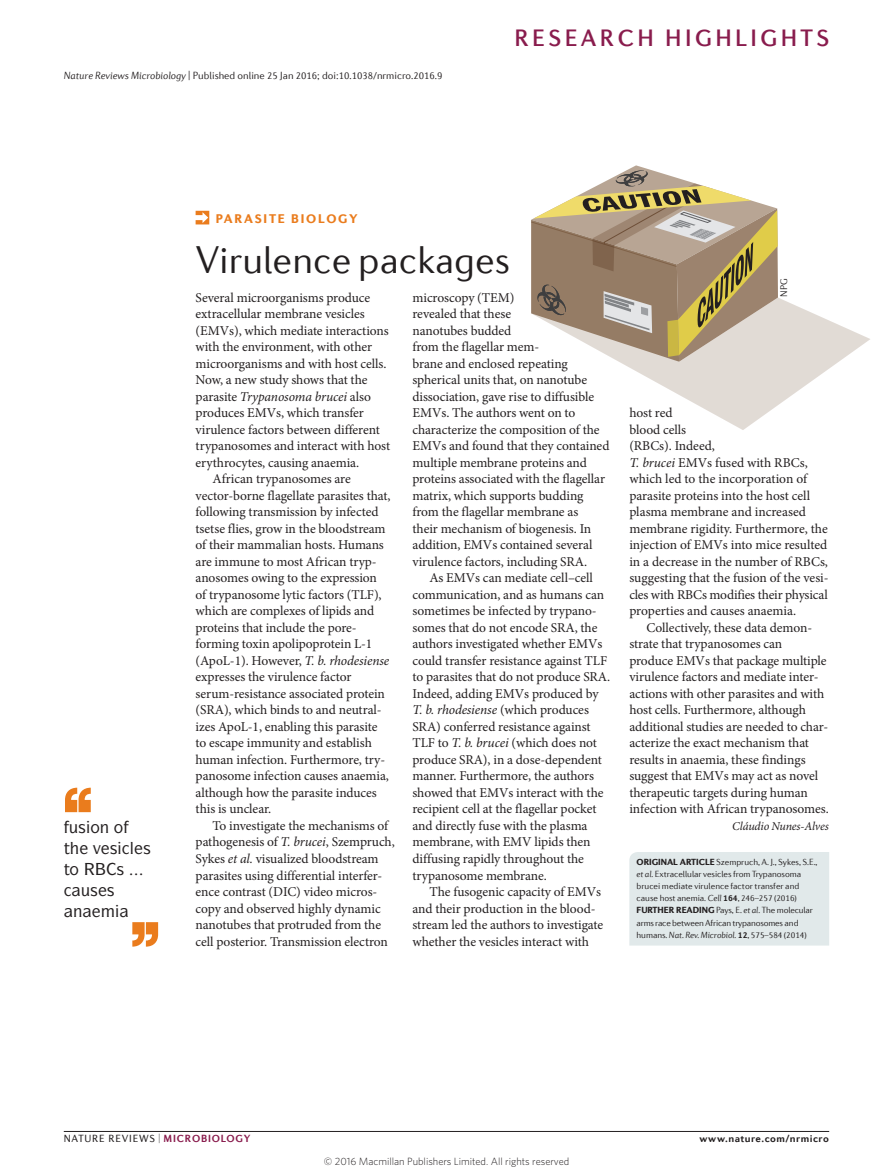
<style>
.page{position:relative;width:893px;height:1174px;background:#fff}
.page>*{position:absolute;margin:0;border:0;box-sizing:border-box;transform-origin:0 0}
.Title{font:300 39px "Diverda Sans Com";color:#231f20}
.t1{font:500 24px "Diverda Sans Com";letter-spacing:.14em;color:#891c4d}
.Pull_quote{font:500 16.5px/21px "ITC Symbol Std";color:#231f20}
.Body_text{font:13.5px/16.5px "Minion Pro";letter-spacing:-.005em;color:#231f20}
.Body_first{font:13.5px/16.5px "Minion Pro";letter-spacing:-.005em;color:#231f20}
.Strapline{font:900 12.75px "Diverda Sans Com";letter-spacing:.14em;color:#ea7c1d}
.Author{font:italic 12px "Minion Pro";letter-spacing:-.015em;color:#231f20}
.AOP_line{font:300 10.5px "Diverda Sans Com";color:#231f20}
.t2{font:300 10.5px "Whitney";color:#231f20}
.t3{font:10.5px "Diverda Sans Com";letter-spacing:.075em;color:#231f20}
.t4{font:700 10.5px "Diverda Sans Com";letter-spacing:.045em;color:#231f20}
.Credit_line{font:300 9.75px "Diverda Sans Com";color:#231f20}
.Info_box_text{font:300 9px/12px "Diverda Sans Com";letter-spacing:-.005em;color:#231f20}
.s1{font-style:italic}
.s2{font-weight:900}
.s3{font-weight:700}
.s4{font-weight:700;color:#891c4d}
</style>
<div class="page">
<hr style="left:64px;top:1131px;width:765px;height:1px;background:#231f20">
<svg style="left:620px;top:298px;width:250px;height:132px"></svg>
<svg style="left:531px;top:165px;width:247px;height:197px"></svg>
<svg style="left:65px;top:787px;width:26px;height:25px"></svg>
<svg style="left:196px;top:211px;width:13px;height:13px"></svg>
<div style="left:629px;top:852px;width:200px;height:93px;background:#e1e9ea"></div>
<svg style="left:132px;top:922px;width:26px;height:24px"></svg>
<p class="AOP_line" style="left:64px;top:69px;width:380px"><span class="s1">Nature Reviews Microbiology</span> | Published online 25 Jan 2016; doi:10.1038/nrmicro.2016.9</p>
<h2 class="t1" style="left:514px;top:24px;width:316px">RESEARCH HIGHLIGHTS</h2>
<p class="Pull_quote" style="left:69px;top:816px;width:56px">◆▲ □■ □</p>
<p class="Pull_quote" style="left:64px;top:837px;width:88px">▼ ❖▲ ●▲</p>
<p class="Pull_quote" style="left:73px;top:879px;width:43px;text-indent:8px">◆▲ ▲ ■</p>
<p class="Strapline" style="left:216px;top:211px;width:143px">PARASITE BIOLOGY</p>
<p class="Title" style="left:196px;top:238px;width:316px">Virulence packages</p>
<p class="Body_first" style="left:196px;top:289px;width:196px">Several microorganisms produce extracellular membrane vesicles (EMVs), which mediate interactions with the environment, with other microorganisms and with host cells.<br>Now, a new study shows that the parasite <span class="s1">Trypanosoma brucei</span> also produces EMVs, which transfer virulence factors between different trypanosomes and interact with host erythrocytes, causing anaemia.</p>
<p class="Body_text" style="left:196px;top:471px;width:197px;text-indent:17px">African trypanosomes are vector-borne flagellate parasites that, following transmission by infected tsetse flies, grow in the bloodstream of their mammalian hosts. Humans are immune to most African tryp&shy;anosomes owing to the expression of trypanosome lytic factors (TLF), which are complexes of lipids and proteins that include the pore&shy;forming toxin apolipoprotein L-1 (ApoL‑1). However, <span class="s1">T. b. rhodesiense </span>expresses the virulence factor serum-resistance associated protein (SRA), which binds to and neutral&shy;izes ApoL‑1, enabling this parasite to escape immunity and establish human infection. Furthermore, try&shy;panosome infection causes anaemia, although how the parasite induces this is unclear.</p>
<p class="Body_text" style="left:196px;top:817px;width:201px;text-indent:17px">To investigate the mechanisms of pathogenesis of <span class="s1">T. brucei</span>, Szempruch, Sykes <span class="s1">et al.</span> visualized bloodstream parasites using differential interfer&shy;ence contrast (DIC) video micros&shy;copy and observed highly dynamic nanotubes that protruded from the cell posterior. Transmission electron</p>
<p class="Body_text" style="left:412px;top:289px;width:198px">microscopy (TEM)<br>revealed that these<br>nanotubes budded<br>from the flagellar mem-<br>brane and enclosed repeating spherical units that, on nanotube dissociation, gave rise to diffusible<br>EMVs. The authors went on to characterize the composition of the<br>EMVs and found that they contained multiple membrane proteins and proteins associated with the flagellar matrix, which supports budding from the flagellar membrane as<br>their mechanism of biogenesis. In addition, EMVs contained several virulence factors, including SRA.</p>
<p class="Body_text" style="left:412px;top:570px;width:199px;text-indent:17px">As EMVs can mediate cell–cell communication, and as humans can sometimes be infected by trypano&shy;somes that do not encode SRA, the authors investigated whether EMVs could transfer resistance against TLF to parasites that do not produce SRA.<br>Indeed, adding EMVs produced by <span class="s1">T. b. rhodesiense</span> (which produces SRA) conferred resistance against TLF to <span class="s1">T. b. brucei</span> (which does not produce SRA), in a dose-dependent manner. Furthermore, the authors showed that EMVs interact with the recipient cell at the flagellar pocket and directly fuse with the plasma membrane, with EMV lipids then diffusing rapidly throughout the trypanosome membrane.</p>
<p class="Body_text" style="left:412px;top:883px;width:192px;text-indent:17px">The fusogenic capacity of EMVs and their production in the blood&shy;stream led the authors to investigate whether the vesicles interact with</p>
<p class="Credit_line" style="left:778px;top:297px;width:20px;rotate:-90deg">NPG</p>
<p class="Body_text" style="left:629px;top:405px;width:201px">host red<br>blood cells<br>(RBCs). Indeed,<br><span class="s1">T. brucei</span> EMVs fused with RBCs, which led to the incorporation of parasite proteins into the host cell plasma membrane and increased membrane rigidity. Furthermore, the injection of EMVs into mice resulted in a decrease in the number of RBCs, suggesting that the fusion of the vesi&shy;cles with RBCs modifies their physical properties and causes anaemia.</p>
<p class="Body_text" style="left:629px;top:619px;width:201px;text-indent:17px">Collectively, these data demon&shy;strate that trypanosomes can produce EMVs that package multiple virulence factors and mediate inter&shy;actions with other parasites and with host cells. Furthermore, although additional studies are needed to char&shy;acterize the exact mechanism that results in anaemia, these findings suggest that EMVs may act as novel therapeutic targets during human infection with African trypanosomes.</p>
<p class="Author" style="left:732px;top:819px;width:98px">Cláudio Nunes-Alves</p>
<p class="Info_box_text" style="left:637px;top:856px;width:182px"><span class="s2">ORIGINAL ARTICLE</span> Szempruch, A. J., Sykes, S.E., <span class="s1">et al.</span> Extracellular vesicles from Trypanosoma brucei mediate virulence factor transfer and cause host anemia. <span class="s1">Cell</span> <span class="s3">164</span>, 246–257 (2016)</p>
<p class="Info_box_text" style="left:637px;top:904px;width:178px"><span class="s2">FURTHER READING</span> Pays, E. <span class="s1">et al.</span> The molecular arms race between African trypanosomes and humans. <span class="s1">Nat. Rev. Microbiol.</span> <span class="s3">12</span>, 575–584 (2014)</p>
<p class="t3" style="left:64px;top:1132px;width:188px">NATURE REVIEWS | <span class="s4">MICROBIOLOGY</span></p>
<p class="t4" style="left:699px;top:1132px;width:131px">www.nature.com/nrmicro</p>
<p class="t2" style="left:324px;top:1154px;width:247px">© 2016 Macmillan Publishers Limited. All rights reserved</p>
</div>
